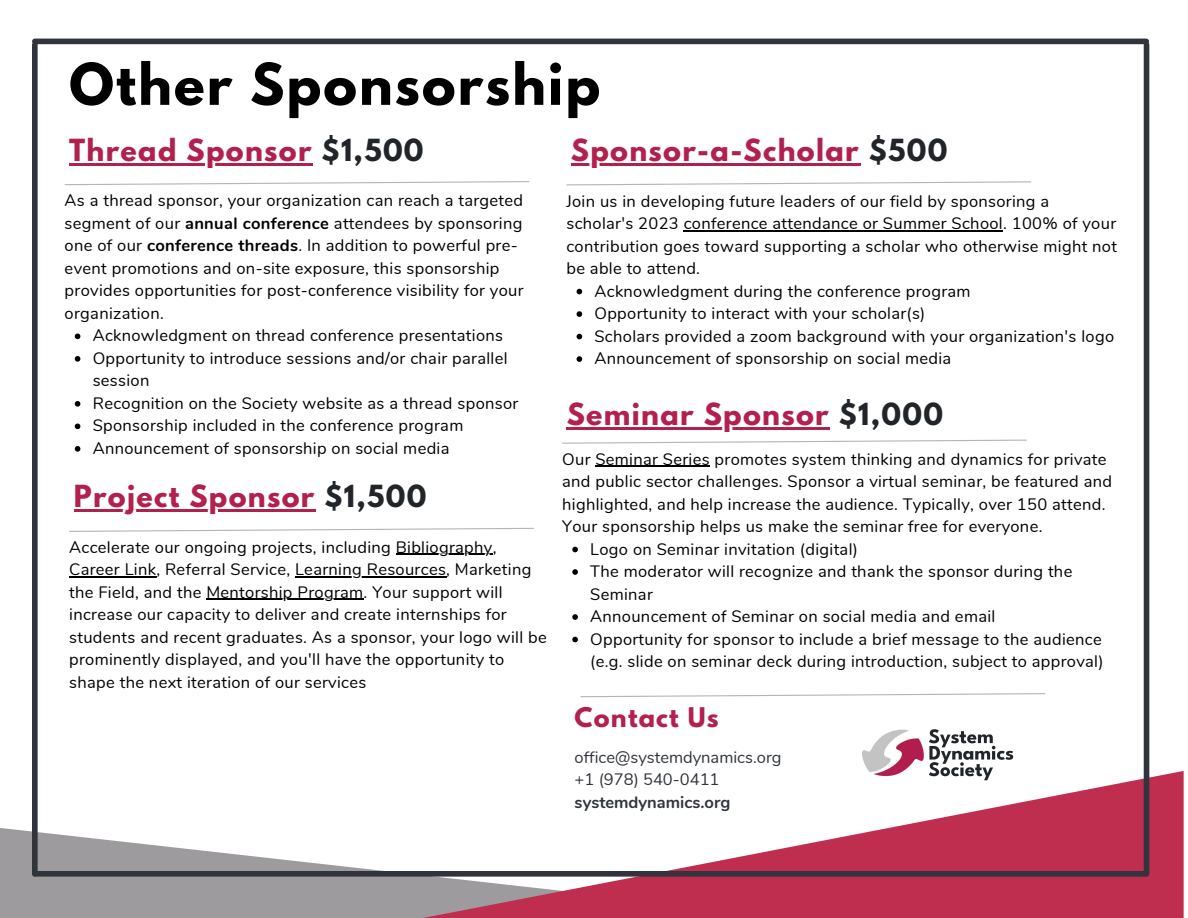
<style>
.page{position:relative;width:1188px;height:918px;background:#fff}
.page>*{position:absolute;margin:0;border:0;box-sizing:border-box;transform-origin:0 0}
.t1{font:700 51px "League Spartan";letter-spacing:.04em;color:#000}
.t2{font:700 27px "League Spartan";letter-spacing:.05em;color:#b2214d}
.t3{font:700 24px "League Spartan";letter-spacing:.05em;color:#b2214d}
.t4{font:16.5px/22.5px "Nunito";letter-spacing:.02em;color:#000}
.t5{font:16.5px "Nunito";color:#31343b}
.t6{font:700 16.5px "Nunito";color:#31343b}
.s1{color:#212529}
.s2{font-weight:700}
</style>
<div class="page">
<svg style="left:0;top:826px;width:1184px;height:92px;fill:#9d9b9d"></svg>
<svg style="left:246px;top:771px;width:937px;height:147px"></svg>
<svg style="left:75px;top:334px;width:5px;height:5px"></svg>
<svg style="left:75px;top:356px;width:5px;height:6px"></svg>
<svg style="left:75px;top:401px;width:5px;height:6px"></svg>
<svg style="left:75px;top:424px;width:5px;height:5px"></svg>
<svg style="left:75px;top:446px;width:5px;height:6px"></svg>
<hr style="left:69px;top:163px;width:244px;height:2px;background:#b2214d">
<svg style="left:64px;top:181px;width:466px;height:5px"></svg>
<div style="left:1144px;top:45px;width:5px;height:829px;background:#31343b"></div>
<div style="left:32px;top:45px;width:6px;height:829px;background:#31343b"></div>
<div style="left:35px;top:39px;width:1111px;height:5px;background:#31343b"></div>
<div style="left:35px;top:871px;width:1111px;height:6px;background:#31343b"></div>
<svg style="left:580px;top:693px;width:466px;height:5px"></svg>
<hr style="left:396px;top:554px;width:97px;height:1px;background:#000">
<hr style="left:69px;top:576px;width:87px;height:2px;background:#000">
<hr style="left:295px;top:576px;width:151px;height:2px;background:#000">
<hr style="left:206px;top:599px;width:158px;height:1px;background:#000">
<hr style="left:74px;top:510px;width:242px;height:2px;background:#b2214d">
<svg style="left:69px;top:527px;width:465px;height:5px"></svg>
<svg style="left:577px;top:289px;width:5px;height:5px"></svg>
<svg style="left:577px;top:311px;width:5px;height:6px"></svg>
<svg style="left:577px;top:334px;width:5px;height:5px"></svg>
<svg style="left:577px;top:356px;width:5px;height:6px"></svg>
<hr style="left:684px;top:230px;width:319px;height:1px;background:#000">
<hr style="left:571px;top:163px;width:289px;height:2px;background:#b2214d">
<svg style="left:566px;top:181px;width:465px;height:5px"></svg>
<svg style="left:572px;top:547px;width:6px;height:5px"></svg>
<svg style="left:572px;top:569px;width:6px;height:6px"></svg>
<svg style="left:572px;top:614px;width:6px;height:6px"></svg>
<svg style="left:572px;top:637px;width:6px;height:5px"></svg>
<hr style="left:595px;top:466px;width:115px;height:1px;background:#000">
<hr style="left:567px;top:427px;width:263px;height:3px;background:#b2214d">
<svg style="left:562px;top:439px;width:465px;height:5px"></svg>
<img style="left:863px;top:729px;width:151px;height:67px">
<p class="t1" style="left:69px;top:59px;width:533px">Other Sponsorship</p>
<p class="t2" style="left:69px;top:136px;width:356px">Thread Sponsor <span class="s1">$1,500</span></p>
<p class="t4" style="left:65px;top:190px;width:461px">As a thread sponsor, your organization can reach a targeted segment of our <span class="s2">annual conference</span> attendees by sponsoring one of our <span class="s2">conference threads</span>. In addition to powerful pre&shy;event promotions and on-site exposure, this sponsorship provides opportunities for post-conference visibility for your organization.</p>
<p class="t4" style="left:93px;top:325px;width:412px">Acknowledgment on thread conference presentations</p>
<p class="t4" style="left:93px;top:347px;width:416px">Opportunity to introduce sessions and/or chair parallel session</p>
<p class="t4" style="left:93px;top:392px;width:427px">Recognition on the Society website as a thread sponsor</p>
<p class="t4" style="left:93px;top:415px;width:372px">Sponsorship included in the conference program</p>
<p class="t4" style="left:93px;top:437px;width:358px">Announcement of sponsorship on social media</p>
<p class="t2" style="left:74px;top:483px;width:354px">Project Sponsor <span class="s1">$1,500</span></p>
<p class="t4" style="left:69px;top:536px;width:479px">Accelerate our ongoing projects, including Bibliography, Career Link, Referral Service, Learning Resources, Marketing the Field, and the Mentorship Program. Your support will increase our capacity to deliver and create internships for students and recent graduates. As a sponsor, your logo will be prominently displayed, and you'll have the opportunity to shape the next iteration of our services</p>
<p class="t2" style="left:571px;top:137px;width:378px">Sponsor-a-Scholar <span class="s1">$500</span></p>
<p class="t4" style="left:566px;top:190px;width:552px">Join us in developing future leaders of our field by sponsoring a scholar's 2023 conference attendance or Summer School. 100% of your contribution goes toward supporting a scholar who otherwise might not be able to attend.</p>
<p class="t4" style="left:594px;top:280px;width:378px">Acknowledgment during the conference program</p>
<p class="t4" style="left:594px;top:302px;width:333px">Opportunity to interact with your scholar(s)</p>
<p class="t4" style="left:594px;top:325px;width:521px">Scholars provided a zoom background with your organization's logo</p>
<p class="t4" style="left:594px;top:347px;width:358px">Announcement of sponsorship on social media</p>
<p class="t2" style="left:567px;top:401px;width:378px">Seminar Sponsor <span class="s1">$1,000</span></p>
<p class="t4" style="left:562px;top:448px;width:551px">Our Seminar Series promotes system thinking and dynamics for private and public sector challenges. Sponsor a virtual seminar, be featured and highlighted, and help increase the audience. Typically, over 150 attend.<br>Your sponsorship helps us make the seminar free for everyone.</p>
<p class="t4" style="left:590px;top:538px;width:269px">Logo on Seminar invitation (digital)</p>
<p class="t4" style="left:590px;top:560px;width:484px">The moderator will recognize and thank the sponsor during the<br>Seminar</p>
<p class="t4" style="left:590px;top:605px;width:407px">Announcement of Seminar on social media and email</p>
<p class="t4" style="left:590px;top:628px;width:515px">Opportunity for sponsor to include a brief message to the audience (e.g. slide on seminar deck during introduction, subject to approval)</p>
<p class="t3" style="left:575px;top:705px;width:145px">Contact Us</p>
<p class="t5" style="left:575px;top:746px;width:208px">office@systemdynamics.org</p>
<p class="t5" style="left:575px;top:769px;width:146px">+1 (978) 540-0411</p>
<p class="t6" style="left:575px;top:791px;width:157px">systemdynamics.org</p>
</div>
